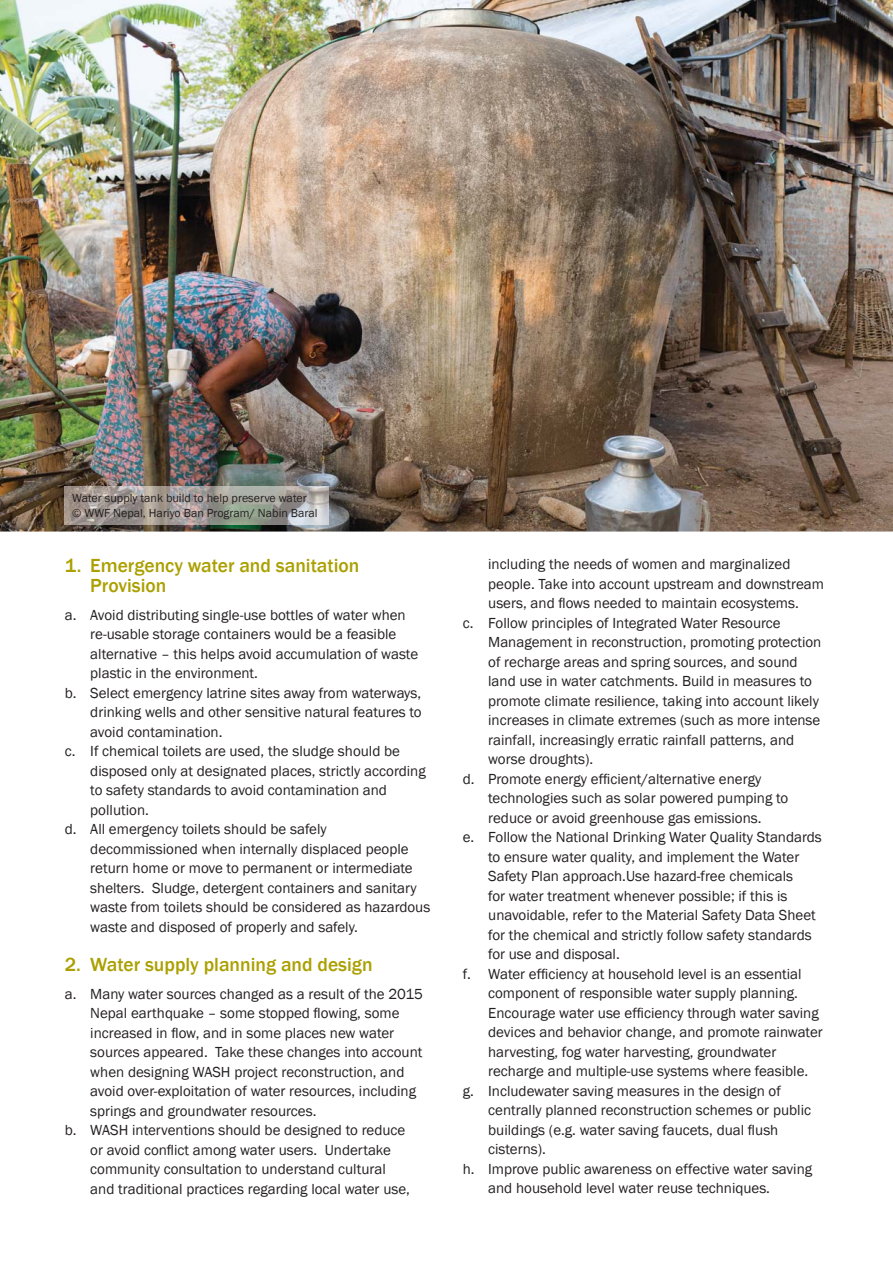
<style>
.page{position:relative;width:893px;height:1263px;background:#fff}
.page>*{position:absolute;margin:0;border:0;box-sizing:border-box;transform-origin:0 0}
.t1{font:500 19.5px/19.5px "Franklin Gothic";color:#aba000}
.t2{font:15px "Franklin Gothic";color:#231f20}
.t3{font:12px/15px "Franklin Gothic";color:#231f20}
</style>
<div class="page">
<img style="left:0;top:0;width:893px;height:531px">
<img style="left:65px;top:486px;width:263px;height:38px">
<p class="t3" style="left:72px;top:490px;width:247px">Water supply tank build to help preserve water © WWF Nepal, Hariyo Ban Program/ Nabin Baral</p>
<h1 class="t1" style="left:90px;top:556px;width:271px;text-indent:-26px">1. Emergency water and sanitation<br>Provision</h1>
<p class="t2" style="left:65px;top:606px;width:342px">a. Avoid distributing single-use bottles of water when</p>
<p class="t2" style="left:90px;top:625px;width:308px">re-usable storage containers would be a feasible</p>
<p class="t2" style="left:90px;top:645px;width:329px">alternative – this helps avoid accumulation of waste</p>
<p class="t2" style="left:90px;top:664px;width:169px">plastic in the environment.</p>
<p class="t2" style="left:65px;top:684px;width:358px">b. Select emergency latrine sites away from waterways,</p>
<p class="t2" style="left:90px;top:703px;width:333px">drinking wells and other sensitive natural features to</p>
<p class="t2" style="left:90px;top:723px;width:134px">avoid contamination.</p>
<p class="t2" style="left:65px;top:742px;width:337px">c. If chemical toilets are used, the sludge should be</p>
<p class="t2" style="left:90px;top:762px;width:337px">disposed only at designated places, strictly according</p>
<p class="t2" style="left:90px;top:781px;width:298px">to safety standards to avoid contamination and</p>
<p class="t2" style="left:90px;top:801px;width:60px">pollution.</p>
<p class="t2" style="left:65px;top:820px;width:263px">d. All emergency toilets should be safely</p>
<p class="t2" style="left:90px;top:840px;width:320px">decommissioned when internally displaced people</p>
<p class="t2" style="left:90px;top:859px;width:324px">return home or move to permanent or intermediate</p>
<p class="t2" style="left:90px;top:879px;width:328px">shelters. Sludge, detergent containers and sanitary</p>
<p class="t2" style="left:90px;top:898px;width:342px">waste from toilets should be considered as hazardous</p>
<p class="t2" style="left:90px;top:918px;width:269px">waste and disposed of properly and safely.</p>
<h1 class="t1" style="left:65px;top:954px;width:309px">2. Water supply planning and design</h1>
<p class="t2" style="left:65px;top:985px;width:360px">a. Many water sources changed as a result of the 2015</p>
<p class="t2" style="left:90px;top:1004px;width:311px">Nepal earthquake – some stopped flowing, some</p>
<p class="t2" style="left:90px;top:1024px;width:305px">increased in flow, and in some places new water</p>
<p class="t2" style="left:90px;top:1043px;width:334px">sources appeared. Take these changes into account</p>
<p class="t2" style="left:90px;top:1063px;width:316px">when designing WASH project reconstruction, and</p>
<p class="t2" style="left:90px;top:1082px;width:327px">avoid over-exploitation of water resources, including</p>
<p class="t2" style="left:90px;top:1102px;width:228px">springs and groundwater resources.</p>
<p class="t2" style="left:65px;top:1121px;width:342px">b. WASH interventions should be designed to reduce</p>
<p class="t2" style="left:90px;top:1141px;width:302px">or avoid conflict among water users. Undertake</p>
<p class="t2" style="left:90px;top:1160px;width:297px">community consultation to understand cultural</p>
<p class="t2" style="left:90px;top:1180px;width:321px">and traditional practices regarding local water use,</p>
<p class="t2" style="left:488px;top:555px;width:304px">including the needs of women and marginalized</p>
<p class="t2" style="left:488px;top:575px;width:337px">people. Take into account upstream and downstream</p>
<p class="t2" style="left:488px;top:594px;width:312px">users, and flows needed to maintain ecosystems.</p>
<p class="t2" style="left:463px;top:614px;width:320px">c. Follow principles of Integrated Water Resource</p>
<p class="t2" style="left:488px;top:633px;width:335px">Management in reconstruction, promoting protection</p>
<p class="t2" style="left:488px;top:653px;width:311px">of recharge areas and spring sources, and sound</p>
<p class="t2" style="left:488px;top:672px;width:325px">land use in water catchments. Build in measures to</p>
<p class="t2" style="left:488px;top:692px;width:332px">promote climate resilience, taking into account likely</p>
<p class="t2" style="left:488px;top:711px;width:334px">increases in climate extremes (such as more intense</p>
<p class="t2" style="left:488px;top:731px;width:308px">rainfall, increasingly erratic rainfall patterns, and</p>
<p class="t2" style="left:488px;top:750px;width:107px">worse droughts).</p>
<p class="t2" style="left:463px;top:770px;width:300px">d. Promote energy efficient/alternative energy</p>
<p class="t2" style="left:488px;top:789px;width:302px">technologies such as solar powered pumping to</p>
<p class="t2" style="left:488px;top:809px;width:275px">reduce or avoid greenhouse gas emissions.</p>
<p class="t2" style="left:463px;top:828px;width:361px">e. Follow the National Drinking Water Quality Standards</p>
<p class="t2" style="left:488px;top:848px;width:313px">to ensure water quality, and implement the Water</p>
<p class="t2" style="left:488px;top:867px;width:306px">Safety Plan approach.Use hazard-free chemicals</p>
<p class="t2" style="left:488px;top:887px;width:301px">for water treatment whenever possible; if this is</p>
<p class="t2" style="left:488px;top:906px;width:329px">unavoidable, refer to the Material Safety Data Sheet</p>
<p class="t2" style="left:488px;top:926px;width:325px">for the chemical and strictly follow safety standards</p>
<p class="t2" style="left:488px;top:945px;width:133px">for use and disposal.</p>
<p class="t2" style="left:463px;top:965px;width:340px">f. Water efficiency at household level is an essential</p>
<p class="t2" style="left:488px;top:984px;width:311px">component of responsible water supply planning.</p>
<p class="t2" style="left:488px;top:1004px;width:332px">Encourage water use efficiency through water saving</p>
<p class="t2" style="left:488px;top:1023px;width:336px">devices and behavior change, and promote rainwater</p>
<p class="t2" style="left:488px;top:1043px;width:290px">harvesting, fog water harvesting, groundwater</p>
<p class="t2" style="left:488px;top:1062px;width:322px">recharge and multiple-use systems where feasible.</p>
<p class="t2" style="left:463px;top:1082px;width:320px">g. Includewater saving measures in the design of</p>
<p class="t2" style="left:488px;top:1101px;width:324px">centrally planned reconstruction schemes or public</p>
<p class="t2" style="left:488px;top:1121px;width:292px">buildings (e.g. water saving faucets, dual flush</p>
<p class="t2" style="left:488px;top:1140px;width:59px">cisterns).</p>
<p class="t2" style="left:463px;top:1160px;width:351px">h. Improve public awareness on effective water saving</p>
<p class="t2" style="left:488px;top:1179px;width:283px">and household level water reuse techniques.</p>
</div>
